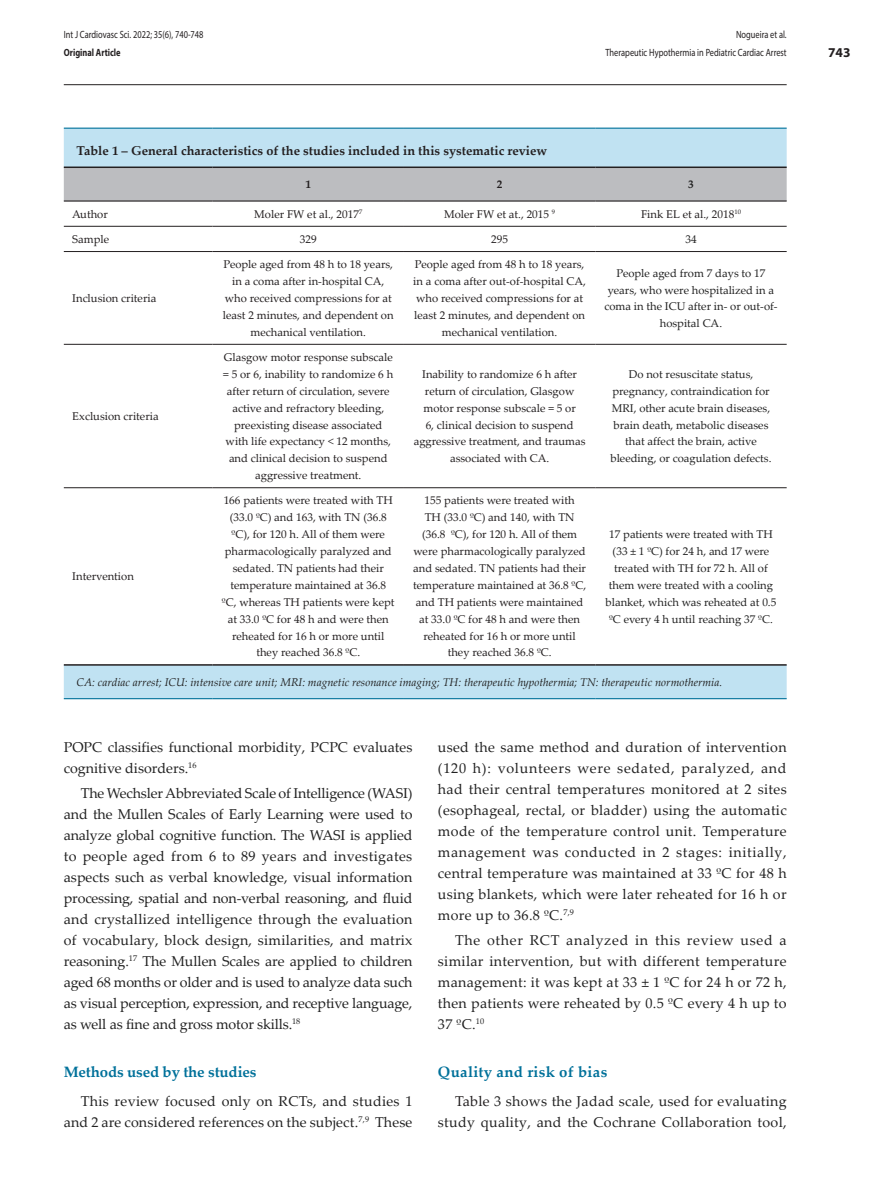
<style>
.page{position:relative;width:893px;height:1191px;background:#fff}
.page>*{position:absolute;margin:0;border:0;box-sizing:border-box;transform-origin:0 0}
._2_-_Sub-titulo{font:700 15px "Palatino Linotype";letter-spacing:-.01em;color:#00719a}
._2_-_Sub-titulo-2{font:700 15px "Palatino Linotype";letter-spacing:.02em;color:#00719a}
._4_-_Texto-Basico{font:14.25px/21px "Palatino Linotype";letter-spacing:.02em;color:#212121;text-align:justify}
._4_-_Texto-Basico-2{font:14.25px/21px "Palatino Linotype";color:#212121}
.t1{font:700 13.5px "Myriad Pro";color:#231f20}
._1_-_Titulo-Tabela{font:700 12.75px "Palatino Linotype";color:#231f20}
._3_-_Corpo-tabela{font:11.25px/16.8px "Palatino Linotype";color:#231f20;text-align:center}
._3_-_Corpo-tabela-2{font:11.25px/16.8px "Palatino Linotype";color:#212121;text-align:center}
._4_-_Legenda{font:italic 11.25px "Palatino Linotype";color:#212121}
._2_-_Sub-titulo-3{font:700 11.25px "Palatino Linotype";color:#231f20}
._2_-_Sub-titulo-4{font:700 11.25px "Palatino Linotype";color:#212121}
.t2{font:10.5px "Myriad Pro";color:#231f20;scale:.8 1}
.t3{font:700 10.5px "Myriad Pro";color:#231f20;scale:.8 1}
.s1{color:#231f20}
</style>
<div class="page">
<svg style="left:64px;top:129px;width:723px;height:569px"></svg>
<div style="left:64px;top:168px;width:723px;height:32px;background:#bcbdc0"></div>
<hr style="left:64px;top:226px;width:149px;height:1px;background:#231f20">
<hr style="left:213px;top:226px;width:191px;height:1px;background:#231f20">
<hr style="left:404px;top:226px;width:191px;height:1px;background:#231f20">
<hr style="left:595px;top:226px;width:192px;height:1px;background:#231f20">
<hr style="left:64px;top:251px;width:149px;height:1px;background:#231f20">
<hr style="left:213px;top:251px;width:191px;height:1px;background:#231f20">
<hr style="left:404px;top:251px;width:191px;height:1px;background:#231f20">
<hr style="left:595px;top:251px;width:192px;height:1px;background:#231f20">
<hr style="left:64px;top:344px;width:149px;height:1px;background:#231f20">
<hr style="left:213px;top:344px;width:191px;height:1px;background:#231f20">
<hr style="left:404px;top:344px;width:191px;height:1px;background:#231f20">
<hr style="left:595px;top:344px;width:192px;height:1px;background:#231f20">
<hr style="left:64px;top:487px;width:149px;height:1px;background:#231f20">
<hr style="left:213px;top:487px;width:191px;height:1px;background:#231f20">
<hr style="left:404px;top:487px;width:191px;height:1px;background:#231f20">
<hr style="left:595px;top:487px;width:192px;height:1px;background:#231f20">
<hr style="left:64px;top:200px;width:149px;height:2px;background:#231f20">
<hr style="left:213px;top:200px;width:191px;height:2px;background:#231f20">
<hr style="left:404px;top:200px;width:191px;height:2px;background:#231f20">
<hr style="left:595px;top:200px;width:192px;height:2px;background:#231f20">
<hr style="left:64px;top:128px;width:149px;height:1px;background:#00719a">
<hr style="left:213px;top:128px;width:191px;height:1px;background:#00719a">
<hr style="left:404px;top:128px;width:191px;height:1px;background:#00719a">
<hr style="left:595px;top:128px;width:192px;height:1px;background:#00719a">
<hr style="left:64px;top:166px;width:149px;height:2px;background:#231f20">
<hr style="left:213px;top:166px;width:191px;height:2px;background:#231f20">
<hr style="left:404px;top:166px;width:191px;height:2px;background:#231f20">
<hr style="left:595px;top:166px;width:192px;height:2px;background:#231f20">
<hr style="left:64px;top:664px;width:149px;height:1px;background:#231f20">
<hr style="left:213px;top:664px;width:191px;height:1px;background:#231f20">
<hr style="left:404px;top:664px;width:191px;height:1px;background:#231f20">
<hr style="left:595px;top:664px;width:192px;height:1px;background:#231f20">
<hr style="left:64px;top:698px;width:149px;height:1px;background:#00719a">
<hr style="left:213px;top:698px;width:191px;height:1px;background:#00719a">
<hr style="left:404px;top:698px;width:191px;height:1px;background:#00719a">
<hr style="left:595px;top:698px;width:192px;height:1px;background:#00719a">
<hr style="left:64px;top:84px;width:723px;height:1px;background:#231f20">
<p class="t2" style="left:64px;top:28px;width:176px">Int J Cardiovasc Sci. 2022; 35(6), 740-748</p>
<p class="t2" style="left:736px;top:28px;width:65px">Nogueira et al.</p>
<p class="t3" style="left:64px;top:45px;width:73px">Original Article</p>
<p class="t2" style="left:605px;top:46px;width:228px">Therapeutic Hypothermia in Pediatric Cardiac Arrest</p>
<p class="_1_-_Titulo-Tabela" style="left:77px;top:141px;width:472px">Table 1 – General characteristics of the studies included in this systematic review</p>
<p class="_2_-_Sub-titulo-3" style="left:305px;top:176px;width:7px">1</p>
<p class="_2_-_Sub-titulo-3" style="left:497px;top:176px;width:7px">2</p>
<p class="_2_-_Sub-titulo-4" style="left:688px;top:176px;width:7px">3</p>
<p class="_3_-_Corpo-tabela" style="left:72px;top:205px;width:37px">Author</p>
<p class="_3_-_Corpo-tabela" style="left:254px;top:205px;width:109px">Moler FW et al., 2017<sup>7</sup></p>
<p class="_3_-_Corpo-tabela" style="left:444px;top:205px;width:113px">Moler FW et at., 2015 <sup>9</sup></p>
<p class="_3_-_Corpo-tabela" style="left:641px;top:205px;width:101px">Fink EL et al., 2018<sup>10</sup></p>
<p class="_3_-_Corpo-tabela" style="left:72px;top:230px;width:38px">Sample</p>
<p class="_3_-_Corpo-tabela" style="left:300px;top:230px;width:18px">329</p>
<p class="_3_-_Corpo-tabela" style="left:491px;top:230px;width:18px">295</p>
<p class="_3_-_Corpo-tabela-2" style="left:685px;top:230px;width:13px">34</p>
<p class="_3_-_Corpo-tabela" style="left:72px;top:289px;width:86px">Inclusion criteria</p>
<p class="_3_-_Corpo-tabela" style="left:72px;top:407px;width:88px">Exclusion criteria</p>
<p class="_3_-_Corpo-tabela" style="left:72px;top:568px;width:63px">Intervention</p>
<p class="_3_-_Corpo-tabela" style="left:223px;top:256px;width:172px">People aged from 48 h to 18 years, in a coma after in-hospital CA, who received compressions for at least 2 minutes, and dependent on mechanical ventilation.</p>
<p class="_3_-_Corpo-tabela" style="left:413px;top:256px;width:174px">People aged from 48 h to 18 years, in a coma after out-of-hospital CA, who received compressions for at least 2 minutes, and dependent on mechanical ventilation.</p>
<p class="_3_-_Corpo-tabela-2" style="left:604px;top:264px;width:175px">People aged from 7 days to 17 years, who were hospitalized in a coma in the ICU after in- or out-of&shy;hospital CA.</p>
<p class="_3_-_Corpo-tabela" style="left:223px;top:348px;width:172px">Glasgow motor response subscale = 5 or 6, inability to randomize 6 h after return of circulation, severe active and refractory bleeding, preexisting disease associated with life expectancy &lt; 12 months, and clinical decision to suspend aggressive treatment.</p>
<p class="_3_-_Corpo-tabela" style="left:414px;top:365px;width:173px">Inability to randomize 6 h after return of circulation, Glasgow motor response subscale = 5 or<br>6, clinical decision to suspend aggressive treatment, and traumas associated with CA.</p>
<p class="_3_-_Corpo-tabela-2" style="left:610px;top:365px;width:163px">Do not resuscitate status, pregnancy, contraindication for<br>MRI, other acute brain diseases, brain death, metabolic diseases that affect the brain, active bleeding, or coagulation defects.</p>
<p class="_3_-_Corpo-tabela" style="left:222px;top:492px;width:174px">166 patients were treated with TH (33.0 ºC) and 163, with TN (36.8 ºC), for 120 h. All of them were pharmacologically paralyzed and sedated. TN patients had their temperature maintained at 36.8 ºC, whereas TH patients were kept at 33.0 ºC for 48 h and were then reheated for 16 h or more until they reached 36.8 ºC.</p>
<p class="_3_-_Corpo-tabela" style="left:413px;top:492px;width:175px">155 patients were treated with<br>TH (33.0 ºC) and 140, with TN (36.8 ºC), for 120 h. All of them were pharmacologically paralyzed and sedated. TN patients had their temperature maintained at 36.8 ºC, and TH patients were maintained at 33.0 ºC for 48 h and were then reheated for 16 h or more until they reached 36.8 ºC.</p>
<p class="_3_-_Corpo-tabela-2" style="left:606px;top:525px;width:172px">17 patients were treated with TH (33 ± 1 ºC) for 24 h, and 17 were treated with TH for 72 h. All of them were treated with a cooling blanket, which was reheated at 0.5 ºC every 4 h until reaching 37 ºC.</p>
<p class="_4_-_Legenda" style="left:77px;top:674px;width:647px">CA: cardiac arrest; ICU: intensive care unit; MRI: magnetic resonance imaging; TH: therapeutic hypothermia; TN: therapeutic normothermia.</p>
<p class="_4_-_Texto-Basico-2" style="left:64px;top:736px;width:350px">POPC classifies functional morbidity, PCPC evaluates cognitive disorders.<sup>16</sup></p>
<p class="_4_-_Texto-Basico" style="left:64px;top:782px;width:350px;text-indent:17px">The Wechsler Abbreviated Scale of Intelligence (WASI) and the Mullen Scales of Early Learning were used to analyze global cognitive function. The WASI is applied to people aged from 6 to 89 years and investigates aspects such as verbal knowledge, visual information processing, spatial and non-verbal reasoning, and fluid and crystallized intelligence through the evaluation of vocabulary, block design, similarities, and matrix reasoning.<sup>17</sup> The Mullen Scales are applied to children aged 68 months or older and is used to analyze data such as visual perception, expression, and receptive language, as well as fine and gross motor skills.<sup>18</sup></p>
<p class="_2_-_Sub-titulo" style="left:64px;top:1061px;width:194px">Methods used by the studies</p>
<p class="_4_-_Texto-Basico" style="left:64px;top:1090px;width:350px;text-align:right">This review focused only on RCTs, and studies 1 and 2 are considered references on the subject.<sup>7,9</sup> These</p>
<p class="_4_-_Texto-Basico" style="left:438px;top:736px;width:350px">used the same method and duration of intervention (120 h): volunteers were sedated, paralyzed, and had their central temperatures monitored at 2 sites (esophageal, rectal, or bladder) using the automatic mode of the temperature control unit. Temperature management was conducted in 2 stages: initially, central temperature was maintained at 33 ºC for 48 h using blankets, which were later reheated for 16 h or more up to 36.8 ºC.<sup>7,9</sup></p>
<p class="_4_-_Texto-Basico" style="left:438px;top:929px;width:350px;text-indent:17px">The other RCT analyzed in this review used a similar intervention, but with different temperature management: it was kept at 33 ± 1 ºC for 24 h or 72 h, then patients were reheated by 0.5 ºC every 4 h up to 37 ºC.<sup>10</sup></p>
<p class="_2_-_Sub-titulo-2" style="left:438px;top:1061px;width:171px">Quality and risk of bias</p>
<p class="_4_-_Texto-Basico" style="left:438px;top:1090px;width:350px;text-align:right"><span class="s1">Table</span> 3 shows the Jadad scale, used for evaluating study quality, and the Cochrane Collaboration tool,</p>
<p class="t1" style="left:828px;top:44px;width:24px">743</p>
</div>
